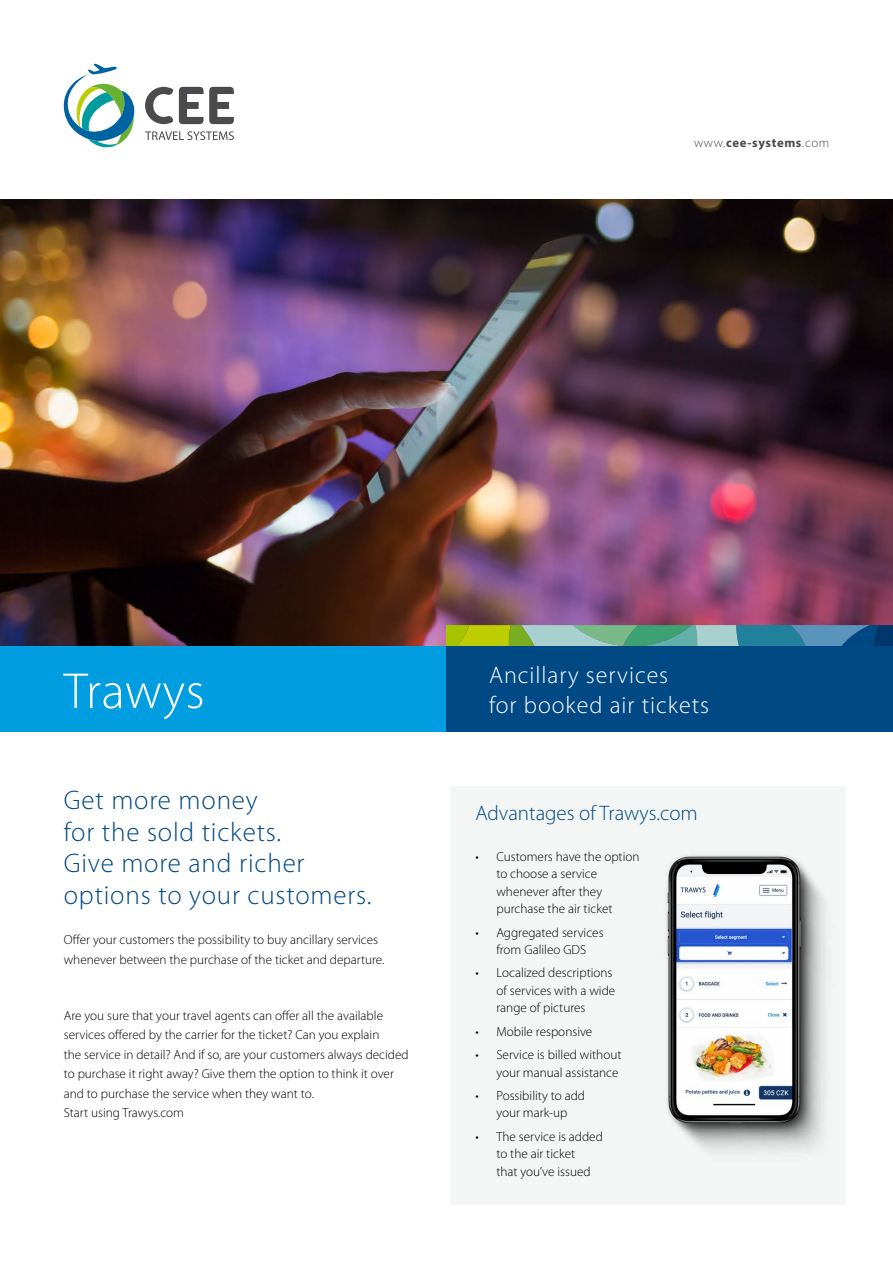
<style>
.page{position:relative;width:893px;height:1263px;background:#fff}
.page>*{position:absolute;margin:0;border:0;box-sizing:border-box;transform-origin:0 0}
.t1{font:300 51px "Myriad Pro";letter-spacing:.01em;color:#fff}
.t2{font:300 27px/31.5px "Myriad Pro";letter-spacing:.03em;color:#004985}
.t3{font:300 24px/30px "Myriad Pro";letter-spacing:.04em;color:#fff}
.t4{font:300 21px "Myriad Pro";color:#004985}
.t5{font:300 13.2px/17.2px "Myriad Pro";color:#000}
.t6{font:700 12.75px "Myriad Pro";letter-spacing:.05em;color:#4b4b4d}
.s1{font-weight:300}
</style>
<div class="page">
<img style="left:0;top:200px;width:893px;height:446px">
<svg style="left:446px;top:625px;width:447px;height:21px;background:#6aa587"></svg>
<div style="left:0;top:646px;width:446px;height:85px;background:#009ee0"></div>
<div style="left:446px;top:646px;width:447px;height:85px;background:#004985"></div>
<svg style="left:64px;top:64px;width:170px;height:83px"></svg>
<div style="left:450px;top:787px;width:396px;height:418px;background:#f3f6f5"></div>
<img style="left:666px;top:855px;width:160px;height:297px">
<p class="t6" style="left:694px;top:135px;width:137px"><span class="s1">www.</span>cee-systems<span class="s1">.com</span></p>
<h1 class="t1" style="left:64px;top:663px;width:142px">Trawys</h1>
<h2 class="t2" style="left:64px;top:785px;width:309px">Get more money<br>for the sold tickets.<br>Give more and richer options to your customers.</h2>
<p class="t5" style="left:64px;top:930px;width:322px;line-height:19.5px">Offer your customers the possibility to buy ancillary services whenever between the purchase of the ticket and departure.</p>
<p class="t5" style="left:64px;top:1006px;width:346px;line-height:19.5px">Are you sure that your travel agents can offer all the available services offered by the carrier for the ticket? Can you explain<br>the service in detail? And if so, are your customers always decided to purchase it right away? Give them the option to think it over and to purchase the service when they want to.<br>Start using Trawys.com</p>
<h3 class="t3" style="left:489px;top:660px;width:222px">Ancillary services<br>for booked air tickets</h3>
<h3 class="t4" style="left:475px;top:802px;width:224px">Advantages of Trawys.com</h3>
<p class="t5" style="left:496px;top:848px;width:145px;text-indent:-21px">• Customers have the option to choose a service whenever after they purchase the air ticket</p>
<p class="t5" style="left:475px;top:924px;width:130px;text-align:center">• Aggregated services from Galileo GDS</p>
<p class="t5" style="left:496px;top:965px;width:120px;text-indent:-21px">• Localized descriptions of services with a wide range of pictures</p>
<p class="t5" style="left:475px;top:1023px;width:118px">• Mobile responsive</p>
<p class="t5" style="left:475px;top:1046px;width:148px;text-align:right">• Service is billed without your manual assistance</p>
<p class="t5" style="left:475px;top:1087px;width:111px;text-align:center">• Possibility to add your mark-up</p>
<p class="t5" style="left:496px;top:1128px;width:108px;text-indent:-21px">• The service is added to the air ticket<br>that you’ve issued</p>
</div>
